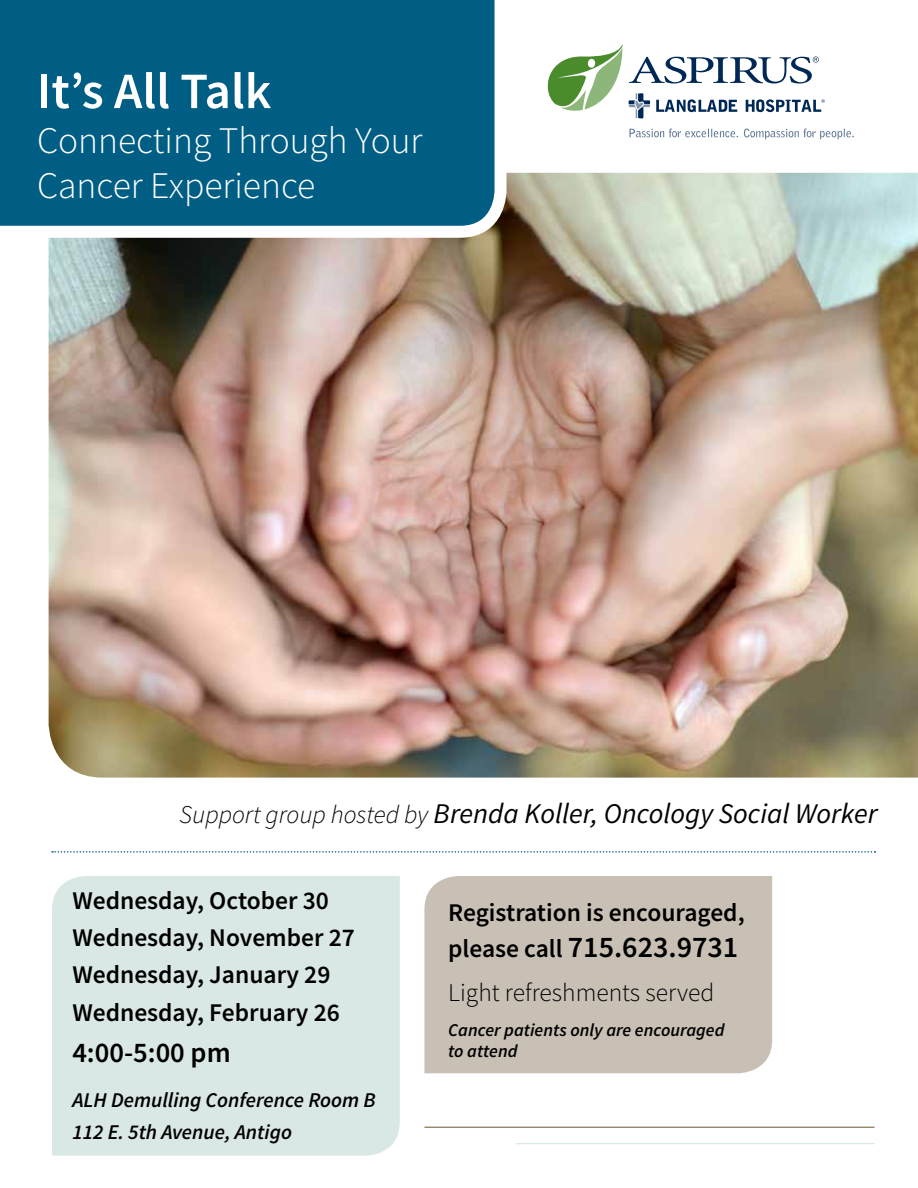
<style>
.page{position:relative;width:918px;height:1188px;background:#fff}
.page>*{position:absolute;margin:0;border:0;box-sizing:border-box;transform-origin:0 0}
.t1{font:600 51px "Source Sans Pro";color:#fff}
.t2{font:300 37.5px/45px "Source Sans Pro";color:#fff}
.t3{font:600 30px "Source Sans Pro";color:#000}
.t4{font:italic 28.5px "Source Sans Pro";color:#000}
.t5{font:600 28.5px "Source Sans Pro";color:#000}
.t6{font:600 25.5px/37.3px "Source Sans Pro";color:#000}
.t7{font:300 25.5px "Source Sans Pro";color:#000}
.t8{font:italic 600 21px/32px "Source Sans Pro";color:#000}
.t9{font:italic 600 18px/21.6px "Source Sans Pro";color:#000}
.s1{font-weight:300;font-size:25.5px}
.s2{font-size:25.5px}
</style>
<div class="page">
<img style="left:49px;top:173px;width:869px;height:605px">
<svg style="left:0;top:0;width:513px;height:244px;background:#176b8d"></svg>
<svg style="left:628px;top:93px;width:109px;height:26px"></svg>
<svg style="left:629px;top:129px;width:109px;height:8px"></svg>
<svg style="left:744px;top:129px;width:110px;height:10px"></svg>
<svg style="left:548px;top:45px;width:74px;height:66px"></svg>
<svg style="left:746px;top:99px;width:79px;height:13px"></svg>
<svg style="left:629px;top:57px;width:190px;height:27px"></svg>
<div style="left:52px;top:876px;width:348px;height:280px;background:#d9e7e5"></div>
<div style="left:424px;top:876px;width:348px;height:197px;background:#c8c0b4"></div>
<hr style="left:424px;top:1127px;width:450px;height:1px;background:#7a6648">
<hr style="left:516px;top:1143px;width:358px;height:1px;background:#cfe1df">
<svg style="left:52px;top:851px;width:824px;height:2px"></svg>
<h1 class="t1" style="left:37px;top:58px;width:236px">It’s All Talk</h1>
<h2 class="t2" style="left:37px;top:118px;width:387px">Connecting Through Your<br>Cancer Experience</h2>
<p class="t4" style="left:180px;top:796px;width:699px"><span class="s1">Support group hosted by</span> Brenda Koller, Oncology Social Worker</p>
<p class="t6" style="left:72px;top:881px;width:284px">Wednesday, October 30<br>Wednesday, November 27<br>Wednesday, January 29<br>Wednesday, February 26</p>
<p class="t5" style="left:72px;top:1033px;width:160px">4:00-5:00 pm</p>
<p class="t8" style="left:72px;top:1084px;width:305px">ALH Demulling Conference Room B<br>112 E. 5th Avenue, Antigo</p>
<p class="t6" style="left:448px;top:893px;width:298px">Registration is encouraged,</p>
<p class="t3" style="left:448px;top:927px;width:292px"><span class="s2">please call</span> 715.623.9731</p>
<p class="t7" style="left:448px;top:976px;width:268px">Light refreshments served</p>
<p class="t9" style="left:448px;top:1019px;width:278px">Cancer patients only are encouraged to attend</p>
</div>
